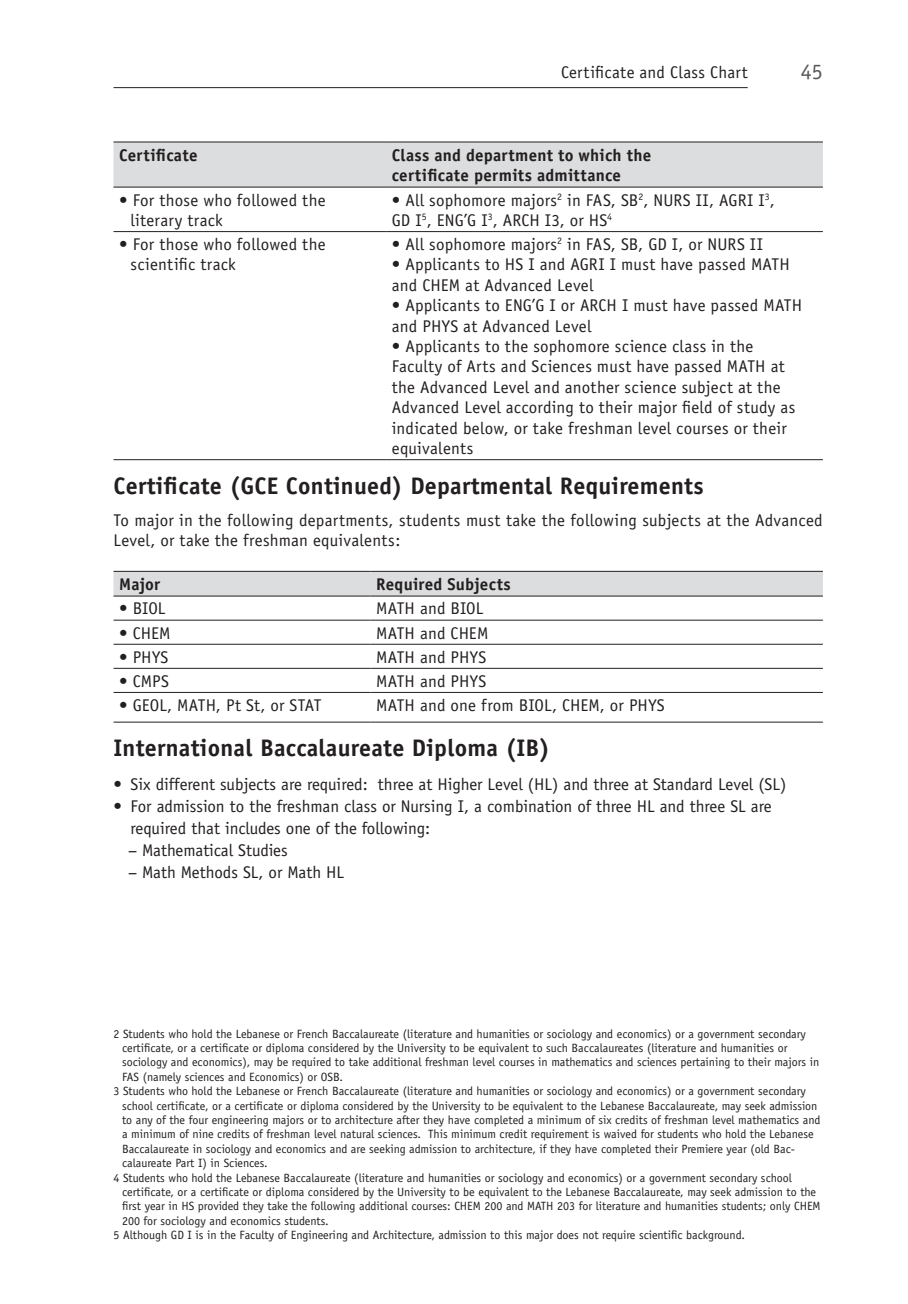
<style>
.page{position:relative;width:908px;height:1304px;background:#fff}
.page>*{position:absolute;margin:0;border:0;box-sizing:border-box;transform-origin:0 0}
.t1{font:700 24px "Officina Sans";letter-spacing:.01em;color:#231f20}
.t2{font:22px "Officina Sans";color:#58595b}
.t3{font:17px/20.4px "Officina Sans";letter-spacing:.01em;color:#231f20}
.t4{font:700 17px/20.4px "Officina Sans";letter-spacing:.015em;color:#231f20}
.t5{font:12px "Officina Sans";color:#231f20}
</style>
<div class="page">
<hr style="left:113px;top:87px;width:634px;height:1px;background:#231f20">
<div style="left:113px;top:143px;width:709px;height:44px;background:#dcddde"></div>
<hr style="left:113px;top:231px;width:273px;height:1px;background:#231f20">
<hr style="left:386px;top:231px;width:436px;height:1px;background:#231f20">
<hr style="left:113px;top:142px;width:273px;height:1px;background:#231f20">
<hr style="left:386px;top:142px;width:436px;height:1px;background:#231f20">
<hr style="left:113px;top:187px;width:273px;height:1px;background:#231f20">
<hr style="left:386px;top:187px;width:436px;height:1px;background:#231f20">
<hr style="left:113px;top:459px;width:273px;height:1px;background:#231f20">
<hr style="left:386px;top:459px;width:436px;height:1px;background:#231f20">
<div style="left:113px;top:572px;width:709px;height:24px;background:#dcddde"></div>
<hr style="left:113px;top:620px;width:257px;height:1px;background:#231f20">
<hr style="left:370px;top:620px;width:452px;height:1px;background:#231f20">
<hr style="left:113px;top:644px;width:257px;height:1px;background:#231f20">
<hr style="left:370px;top:644px;width:452px;height:1px;background:#231f20">
<hr style="left:113px;top:668px;width:257px;height:1px;background:#231f20">
<hr style="left:370px;top:668px;width:452px;height:1px;background:#231f20">
<hr style="left:113px;top:692px;width:257px;height:1px;background:#231f20">
<hr style="left:370px;top:692px;width:452px;height:1px;background:#231f20">
<hr style="left:113px;top:571px;width:257px;height:1px;background:#231f20">
<hr style="left:370px;top:571px;width:452px;height:1px;background:#231f20">
<hr style="left:113px;top:596px;width:257px;height:1px;background:#231f20">
<hr style="left:370px;top:596px;width:452px;height:1px;background:#231f20">
<hr style="left:113px;top:722px;width:257px;height:1px;background:#231f20">
<hr style="left:370px;top:722px;width:452px;height:1px;background:#231f20">
<h3 class="t3" style="left:560px;top:62px;width:188px">Certificate and Class Chart</h3>
<h2 class="t2" style="left:800px;top:59px;width:23px">45</h2>
<h3 class="t4" style="left:119px;top:145px;width:80px">Certificate</h3>
<h3 class="t4" style="left:391px;top:145px;width:261px">Class and department to which the certificate permits admittance</h3>
<h3 class="t3" style="left:130px;top:190px;width:196px;text-indent:-11px">• For those who followed the literary track</h3>
<h3 class="t3" style="left:391px;top:190px;width:384px">• All sophomore majors<sup>2</sup> in FAS, SB<sup>2</sup>, NURS II, AGRI I<sup>3</sup>,<br>GD I<sup>5</sup>, ENG’G I<sup>3</sup>, ARCH I3, or HS<sup>4</sup></h3>
<h3 class="t3" style="left:130px;top:234px;width:196px;text-indent:-11px">• For those who followed the scientific track</h3>
<h3 class="t3" style="left:391px;top:234px;width:372px">• All sophomore majors<sup>2</sup> in FAS, SB, GD I, or NURS II</h3>
<h3 class="t3" style="left:391px;top:254px;width:399px">• Applicants to HS I and AGRI I must have passed MATH and CHEM at Advanced Level</h3>
<h3 class="t3" style="left:391px;top:295px;width:411px">• Applicants to ENG’G I or ARCH I must have passed MATH and PHYS at Advanced Level</h3>
<p class="t3" style="left:391px;top:336px;width:405px">• Applicants to the sophomore science class in the Faculty of Arts and Sciences must have passed MATH at the Advanced Level and another science subject at the Advanced Level according to their major field of study as indicated below, or take freshman level courses or their equivalents</p>
<h1 class="t1" style="left:113px;top:471px;width:591px">Certificate (GCE Continued) Departmental Requirements</h1>
<h3 class="t3" style="left:113px;top:510px;width:710px">To major in the following departments, students must take the following subjects at the Advanced<br>Level, or take the freshman equivalents:</h3>
<h3 class="t4" style="left:119px;top:574px;width:43px">Major</h3>
<h3 class="t4" style="left:376px;top:574px;width:136px">Required Subjects</h3>
<h3 class="t3" style="left:119px;top:599px;width:48px">• BIOL</h3>
<h3 class="t3" style="left:376px;top:599px;width:109px">MATH and BIOL</h3>
<h3 class="t3" style="left:119px;top:623px;width:53px">• CHEM</h3>
<h3 class="t3" style="left:376px;top:623px;width:114px">MATH and CHEM</h3>
<h3 class="t3" style="left:119px;top:647px;width:51px">• PHYS</h3>
<h3 class="t3" style="left:376px;top:647px;width:112px">MATH and PHYS</h3>
<h3 class="t3" style="left:119px;top:671px;width:51px">• CMPS</h3>
<h3 class="t3" style="left:376px;top:671px;width:112px">MATH and PHYS</h3>
<h3 class="t3" style="left:119px;top:695px;width:204px">• GEOL, MATH, Pt St, or STAT</h3>
<h3 class="t3" style="left:376px;top:695px;width:290px">MATH and one from BIOL, CHEM, or PHYS</h3>
<h1 class="t1" style="left:113px;top:733px;width:438px">International Baccalaureate Diploma (IB)</h1>
<h3 class="t3" style="left:113px;top:774px;width:674px">• Six different subjects are required: three at Higher Level (HL) and three at Standard Level (SL)</h3>
<h3 class="t3" style="left:128px;top:795px;width:644px;line-height:22px;text-indent:-15px">• For admission to the freshman class or Nursing I, a combination of three HL and three SL are required that includes one of the following:<br>− Mathematical Studies<br>− Math Methods SL, or Math HL</h3>
<p class="t5" style="left:113px;top:1026px;width:693px">2 Students who hold the Lebanese or French Baccalaureate (literature and humanities or sociology and economics) or a government secondary</p>
<p class="t5" style="left:122px;top:1041px;width:666px">certificate, or a certificate or diploma considered by the University to be equivalent to such Baccalaureates (literature and humanities or</p>
<p class="t5" style="left:122px;top:1055px;width:698px">sociology and economics), may be required to take additional freshman level courses in mathematics and sciences pertaining to their majors in</p>
<p class="t5" style="left:122px;top:1070px;width:222px">FAS (namely sciences and Economics) or OSB.</p>
<p class="t5" style="left:113px;top:1084px;width:693px">3 Students who hold the Lebanese or French Baccalaureate (literature and humanities or sociology and economics) or a government secondary</p>
<p class="t5" style="left:122px;top:1098px;width:696px">school certificate, or a certificate or diploma considered by the University to be equivalent to the Lebanese Baccalaureate, may seek admission</p>
<p class="t5" style="left:122px;top:1113px;width:699px">to any of the four engineering majors or to architecture after they have completed a minimum of six credits of freshman level mathematics and</p>
<p class="t5" style="left:122px;top:1127px;width:692px">a minimum of nine credits of freshman level natural sciences. This minimum credit requirement is waived for students who hold the Lebanese</p>
<p class="t5" style="left:122px;top:1142px;width:674px">Baccalaureate in sociology and economics and are seeking admission to architecture, if they have completed their Premiere year (old Bac-</p>
<p class="t5" style="left:122px;top:1156px;width:147px">calaureate Part I) in Sciences.</p>
<p class="t5" style="left:113px;top:1170px;width:679px">4 Students who hold the Lebanese Baccalaureate (literature and humanities or sociology and economics) or a government secondary school</p>
<p class="t5" style="left:122px;top:1185px;width:695px">certificate, or a certificate or diploma considered by the University to be equivalent to the Lebanese Baccalaureate, may seek admission to the</p>
<p class="t5" style="left:122px;top:1199px;width:699px">first year in HS provided they take the following additional courses: CHEM 200 and MATH 203 for literature and humanities students; only CHEM</p>
<p class="t5" style="left:122px;top:1214px;width:208px">200 for sociology and economics students.</p>
<p class="t5" style="left:113px;top:1228px;width:632px">5 Although GD I is in the Faculty of Engineering and Architecture, admission to this major does not require scientific background.</p>
</div>
